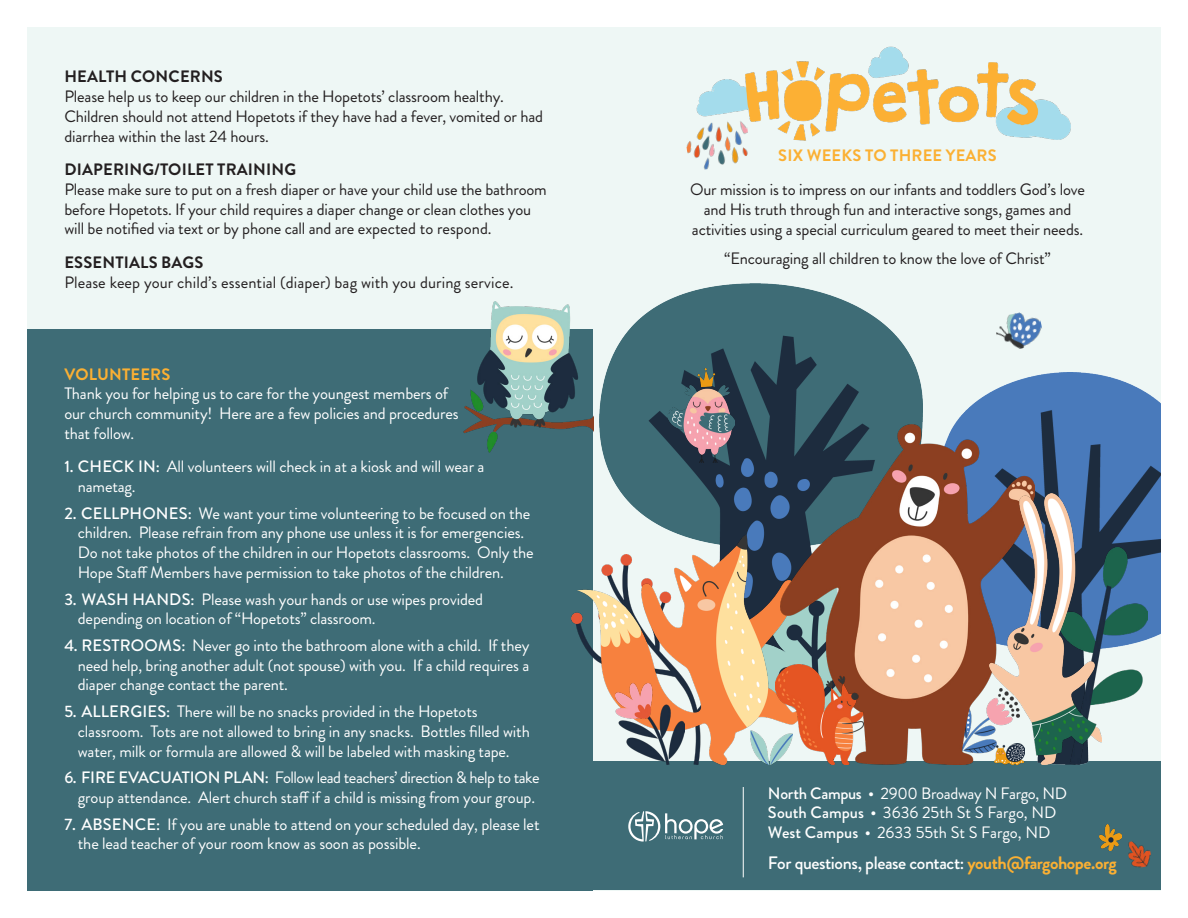
<style>
.page{position:relative;width:1188px;height:918px;background:#fff}
.page>*{position:absolute;margin:0;border:0;box-sizing:border-box;transform-origin:0 0}
.t1{font:500 18px "Brandon Grotesque";letter-spacing:-.025em;color:#fff}
.t2{font:16.5px/19.8px "Brandon Grotesque";letter-spacing:-.01em;color:#fff}
.t3{font:16.5px/19.8px "Brandon Grotesque";letter-spacing:-.01em;color:#231f20}
.t4{font:700 16.5px "Brandon Grotesque";letter-spacing:.01em;color:#231f20}
.t5{font:700 16.5px "Brandon Grotesque";letter-spacing:.01em;color:#fbb033}
.s1{font-weight:500}
.s2{font-weight:700;color:#fbb033}
</style>
<div class="page">
<div style="left:27px;top:28px;width:1134px;height:863px;background:#eef7f5"></div>
<div style="left:28px;top:329px;width:565px;height:561px;background:#3e6c76"></div>
<div style="left:575px;top:762px;width:586px;height:128px;background:#3e6c76"></div>
<img style="left:954px;top:373px;width:207px;height:389px">
<img style="left:599px;top:283px;width:324px;height:253px">
<img style="left:1102px;top:547px;width:45px;height:215px">
<img style="left:578px;top:536px;width:203px;height:228px">
<img style="left:696px;top:46px;width:375px;height:95px">
<img style="left:781px;top:425px;width:253px;height:339px">
<img style="left:989px;top:494px;width:113px;height:270px">
<img style="left:775px;top:665px;width:88px;height:99px">
<img style="left:616px;top:684px;width:68px;height:80px">
<img style="left:750px;top:731px;width:43px;height:33px">
<img style="left:686px;top:119px;width:66px;height:51px">
<img style="left:996px;top:312px;width:46px;height:37px">
<img style="left:995px;top:744px;width:30px;height:20px">
<img style="left:667px;top:369px;width:68px;height:94px">
<img style="left:464px;top:301px;width:129px;height:151px">
<svg style="left:628px;top:811px;width:95px;height:31px"></svg>
<hr style="left:743px;top:787px;width:1px;height:90px;background:#fff">
<img style="left:1128px;top:841px;width:23px;height:27px">
<img style="left:1099px;top:825px;width:23px;height:26px">
<p class="t4" style="left:64px;top:65px;width:160px">HEALTH CONCERNS</p>
<p class="t3" style="left:64px;top:87px;width:480px">Please help us to keep our children in the Hopetots’ classroom healthy.<br>Children should not attend Hopetots if they have had a fever, vomited or had diarrhea within the last 24 hours.</p>
<p class="t4" style="left:64px;top:158px;width:233px">DIAPERING/TOILET TRAINING</p>
<p class="t3" style="left:64px;top:179px;width:484px">Please make sure to put on a fresh diaper or have your child use the bathroom before Hopetots. If your child requires a diaper change or clean clothes you will be notified via text or by phone call and are expected to respond.</p>
<p class="t4" style="left:64px;top:250px;width:141px">ESSENTIALS BAGS</p>
<p class="t3" style="left:64px;top:272px;width:451px">Please keep your child’s essential (diaper) bag with you during service.</p>
<p class="t5" style="left:64px;top:362px;width:107px">VOLUNTEERS</p>
<p class="t2" style="left:64px;top:384px;width:396px">Thank you for helping us to care for the youngest members of our church community! Here are a few policies and procedures that follow.</p>
<p class="t2" style="left:78px;top:457px;width:408px;text-indent:-13px"><span class="s1">1. CHECK IN:</span> All volunteers will check in at a kiosk and will wear a nametag.</p>
<p class="t2" style="left:78px;top:503px;width:457px;text-indent:-14px"><span class="s1">2. CELLPHONES:</span> We want your time volunteering to be focused on the children. Please refrain from any phone use unless it is for emergencies.<br>Do not take photos of the children in our Hopetots classrooms. Only the Hope Staff Members have permission to take photos of the children.</p>
<p class="t2" style="left:78px;top:589px;width:407px;text-indent:-14px"><span class="s1">3. WASH HANDS:</span> Please wash your hands or use wipes provided depending on location of “Hopetots” classroom.</p>
<p class="t2" style="left:78px;top:636px;width:453px;text-align:justify;text-indent:-14px"><span class="s1">4. RESTROOMS:</span> Never go into the bathroom alone with a child. If they need help, bring another adult (not spouse) with you. If a child requires a diaper change contact the parent.</p>
<p class="t2" style="left:78px;top:702px;width:454px;text-indent:-14px"><span class="s1">5. ALLERGIES:</span> There will be no snacks provided in the Hopetots classroom. Tots are not allowed to bring in any snacks. Bottles filled with water, milk or formula are allowed &amp; will be labeled with masking tape.</p>
<p class="t2" style="left:64px;top:768px;width:477px;text-align:center"><span class="s1">6. FIRE EVACUATION PLAN:</span> Follow lead teachers’ direction &amp; help to take group attendance. Alert church staff if a child is missing from your group.</p>
<p class="t2" style="left:78px;top:814px;width:463px;text-indent:-14px"><span class="s1">7. ABSENCE:</span> If you are unable to attend on your scheduled day, please let the lead teacher of your room know as soon as possible.</p>
<p class="t5" style="left:778px;top:143px;width:220px">SIX WEEKS TO THREE YEARS</p>
<p class="t3" style="left:690px;top:180px;width:396px;text-align:center">Our mission is to impress on our infants and toddlers God’s love and His truth through fun and interactive songs, games and activities using a special curriculum geared to meet their needs.</p>
<p class="t3" style="left:724px;top:249px;width:328px">“Encouraging all children to know the love of Christ”</p>
<p class="t2" style="left:768px;top:783px;width:301px"><span class="s1">North Campus •</span> 2900 Broadway N Fargo, ND</p>
<p class="t2" style="left:768px;top:803px;width:290px"><span class="s1">South Campus •</span> 3636 25th St S Fargo, ND</p>
<p class="t2" style="left:768px;top:822px;width:284px"><span class="s1">West Campus •</span> 2633 55th St S Fargo, ND</p>
<p class="t1" style="left:768px;top:851px;width:350px">For questions, please contact: <span class="s2">youth@fargohope.org</span></p>
</div>
